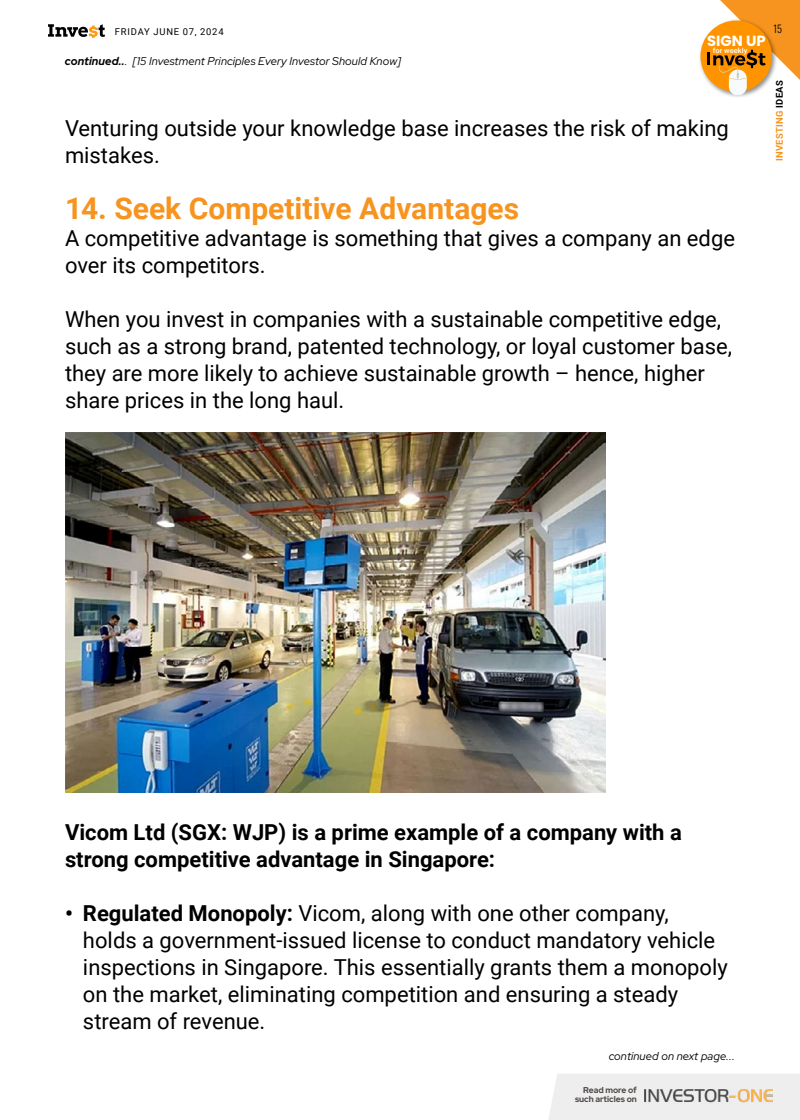
<style>
.page{position:relative;width:800px;height:1120px;background:#fff}
.page>*{position:absolute;margin:0;border:0;box-sizing:border-box;transform-origin:0 0}
.t1{font:700 30px "Roboto";color:#f7941f}
.t2{font:22px/27px "Roboto";color:#000}
.t3{font:700 22px/27px "Roboto";color:#000}
.t4{font:700 14.7px "Poppins";color:#fff}
.t5{font:italic 11.3px "Red Hat Display";letter-spacing:.01em;color:#000}
.t6{font:10.3px "Oswald";color:#000}
.t7{font:9.4px "Roboto";letter-spacing:.085em;color:#000}
.t8{font:700 9.4px "Roboto";letter-spacing:.035em;color:#f7941f}
.t9{font:700 8.5px/8.5px "Red Hat Display";color:#4b4745;text-align:right}
.t10{font:500 7.2px "Roboto";color:#fff;scale:1.05 1}
.s1{font-weight:700}
.s2{color:#000}
</style>
<div class="page">
<svg style="left:48px;top:24px;width:57px;height:14px"></svg>
<div style="left:698px;top:18px;width:80px;height:81px;background:#000;opacity:.45"></div>
<div style="left:700px;top:21px;width:72px;height:71px;background:#ff9400;border-radius:50%"></div>
<svg style="left:707px;top:0;width:93px;height:95px"></svg>
<div style="left:548px;top:1074px;width:252px;height:46px;background:#eee"></div>
<img style="left:644px;top:1090px;width:128px;height:15px">
<img style="left:65px;top:432px;width:541px;height:360px">
<p class="t7" style="left:115px;top:25px;width:110px">FRIDAY JUNE 07, 2024</p>
<p class="t6" style="left:773px;top:19px;width:10px">15</p>
<p class="t4" style="left:707px;top:32px;width:60px">SIGN UP</p>
<p class="t10" style="left:713px;top:45px;width:34px">for weekly</p>
<p class="t5" style="left:65px;top:54px;width:338px"><span class="s1">continued..</span>. [15 Investment Principles Every Investor Should Know]</p>
<p class="t2" style="left:65px;top:114px;width:665px">Venturing outside your knowledge base increases the risk of making mistakes.</p>
<h1 class="t1" style="left:65px;top:187px;width:456px">14. Seek Competitive Advantages</h1>
<p class="t2" style="left:65px;top:224px;width:672px">A competitive advantage is something that gives a company an edge over its competitors.</p>
<p class="t2" style="left:65px;top:305px;width:669px">When you invest in companies with a sustainable competitive edge, such as a strong brand, patented technology, or loyal customer base, they are more likely to achieve sustainable growth – hence, higher share prices in the long haul.</p>
<p class="t8" style="left:773px;top:161px;width:83px;rotate:-90deg">INVESTING <span class="s2">IDEAS</span></p>
<p class="t3" style="left:65px;top:818px;width:618px">Vicom Ltd (SGX: WJP) is a prime example of a company with a strong competitive advantage in Singapore:</p>
<p class="t2" style="left:83px;top:899px;width:646px;text-indent:-18px"><span class="s1">• Regulated Monopoly:</span> Vicom, along with one other company, holds a government-issued license to conduct mandatory vehicle inspections in Singapore. This essentially grants them a monopoly on the market, eliminating competition and ensuring a steady stream of revenue.</p>
<p class="t5" style="left:609px;top:1049px;width:128px">continued on next page...</p>
<p class="t9" style="left:575px;top:1086px;width:63px">Read more of such articles on</p>
</div>
